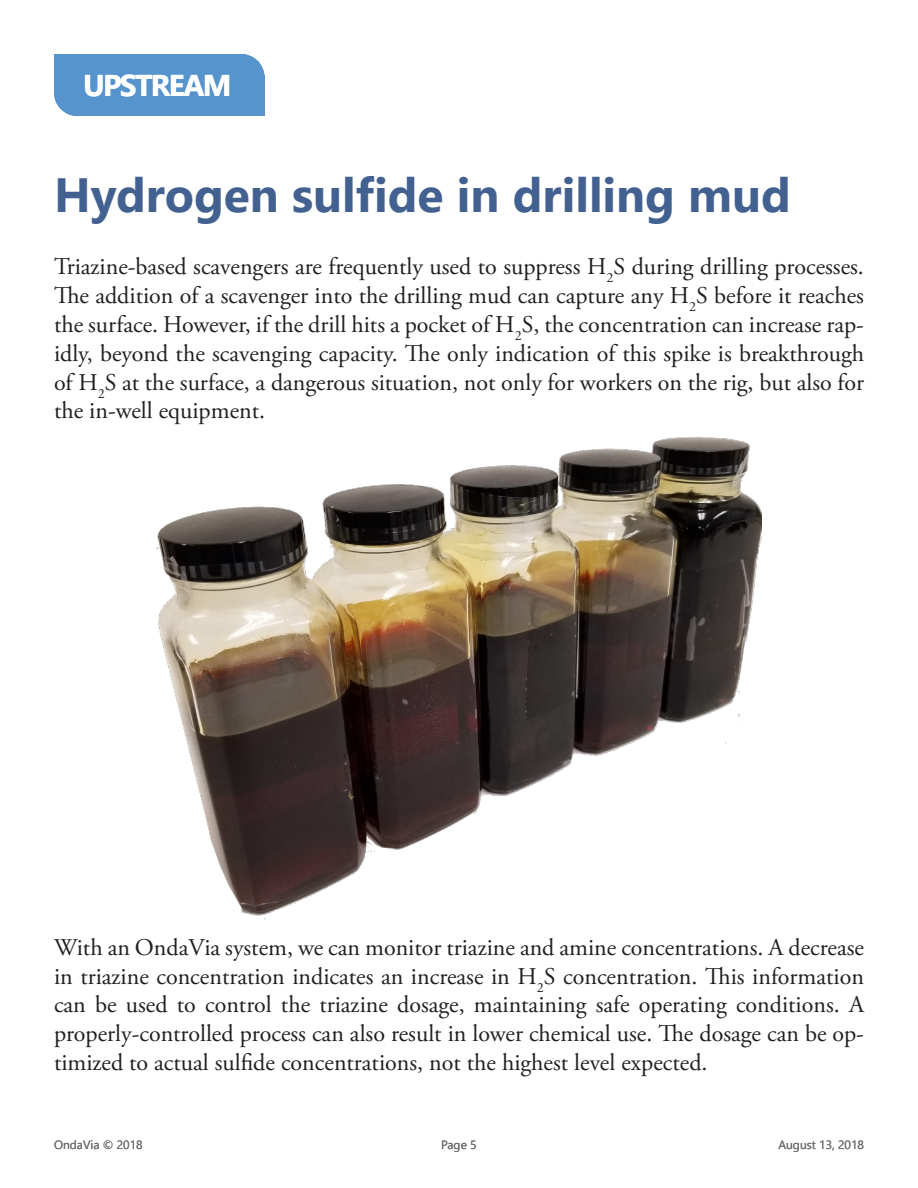
<style>
.page{position:relative;width:918px;height:1188px;background:#fff}
.page>*{position:absolute;margin:0;border:0;box-sizing:border-box;transform-origin:0 0}
.Page_Title_Heading{font:700 48px "Segoe UI";color:#436190}
.t1{font:700 30px "Segoe UI";letter-spacing:-.055em;color:#fff}
.Page_Text{font:24px/28.8px "Adobe Garamond Pro";color:#231f20;text-align:justify}
.t2{font:12px "Segoe UI";color:#6c6d70}
</style>
<div class="page">
<div style="left:217px;top:54px;width:48px;height:47px;background:#5794ce;border-radius:50%"></div>
<div style="left:54px;top:69px;width:47px;height:47px;background:#5794ce;border-radius:50%"></div>
<div style="left:54px;top:54px;width:190px;height:39px;background:#5794ce"></div>
<div style="left:78px;top:75px;width:187px;height:41px;background:#5794ce"></div>
<img style="left:156px;top:437px;width:606px;height:483px">
<p class="t1" style="left:83px;top:57px;width:150px">UPSTREAM</p>
<p class="Page_Title_Heading" style="left:54px;top:150px;width:738px">Hydrogen sulfide in drilling mud</p>
<p class="Page_Text" style="left:54px;top:253px;width:812px">Triazine-based scavengers are frequently used to suppress H<sub>2</sub>S during drilling processes.<br>The addition of a scavenger into the drilling mud can capture any H<sub>2</sub>S before it reaches the surface. However, if the drill hits a pocket of H<sub>2</sub>S, the concentration can increase rap&shy;idly, beyond the scavenging capacity. The only indication of this spike is breakthrough of H<sub>2</sub>S at the surface, a dangerous situation, not only for workers on the rig, but also for the in-well equipment.</p>
<p class="Page_Text" style="left:54px;top:934px;width:812px">With an OndaVia system, we can monitor triazine and amine concentrations. A decrease in triazine concentration indicates an increase in H<sub>2</sub>S concentration. This information can be used to control the triazine dosage, maintaining safe operating conditions. A properly-controlled process can also result in lower chemical use. The dosage can be op&shy;timized to actual sulfide concentrations, not the highest level expected.</p>
<p class="t2" style="left:54px;top:1134px;width:90px">OndaVia © 2018</p>
<p class="t2" style="left:441px;top:1134px;width:37px">Page 5</p>
<p class="t2" style="left:778px;top:1134px;width:87px">August 13, 2018</p>
</div>
